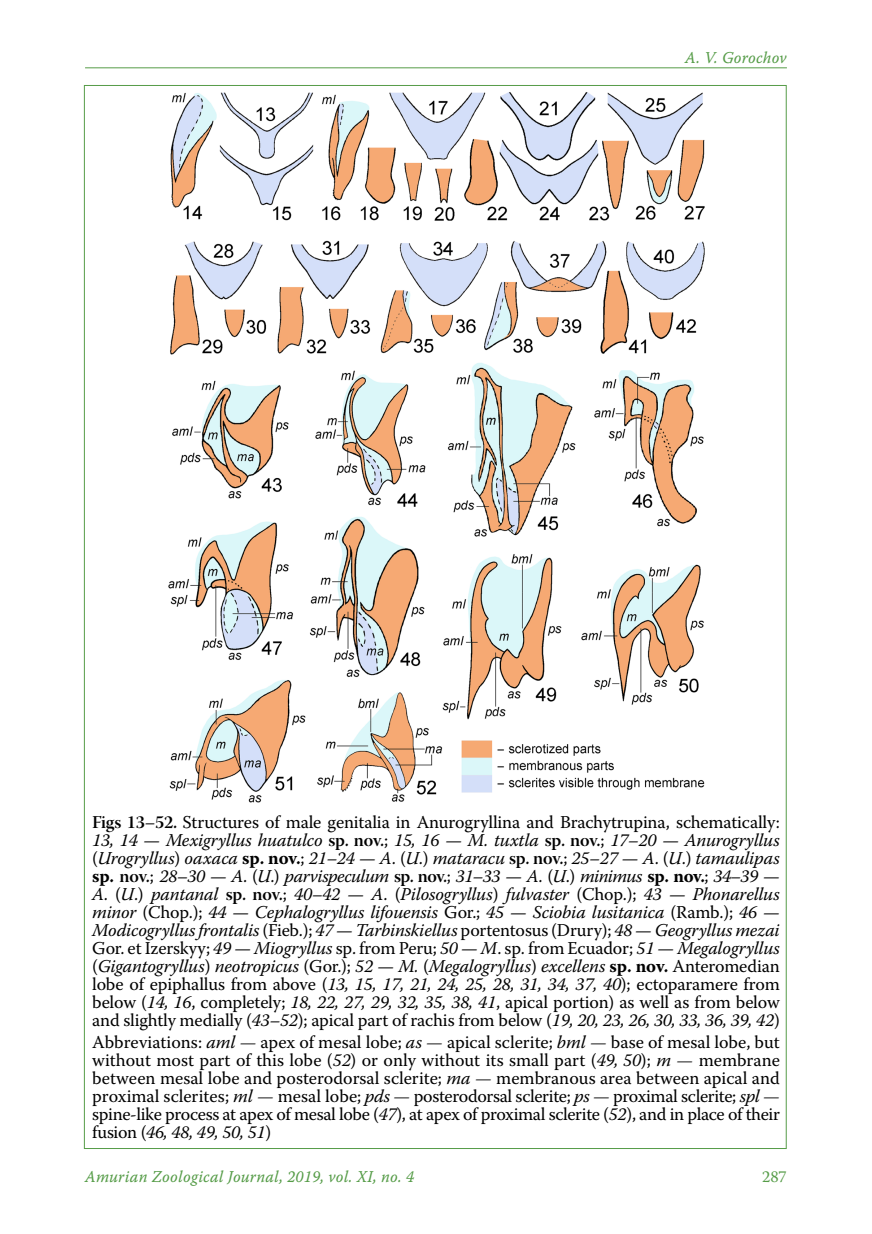
<style>
.page{position:relative;width:872px;height:1234px;background:#fff}
.page>*{position:absolute;margin:0;border:0;box-sizing:border-box;transform-origin:0 0}
.t1{font:italic 18px/18px "Warnock Pro";letter-spacing:-.01em;color:#000;text-align:justify}
.t2{font:18px/18px "Warnock Pro";letter-spacing:-.02em;color:#000;text-align:justify}
.t3{font:16.5px "Warnock Pro It Capt";letter-spacing:.01em;color:#569c48;scale:.95 1}
.t4{font:16.5px "Warnock Pro";color:#569c48}
.s1{font-family:"Warnock Pro Semibold Subh";font-style:normal}
.s2{font-style:normal}
.s3{font-weight:700;font-style:normal}
.s4{font-style:italic}
.s5{color:#222}
</style>
<div class="page">
<img style="left:168px;top:92px;width:537px;height:711px">
<hr style="left:85px;top:67px;width:702px;height:1px;background:#569c48">
<p class="t3" style="left:685px;top:48px;width:109px">A. V. Gorochov</p>
<p class="t1" style="left:92px;top:812px;width:689px"><span class="s1">Figs 13–52.</span> <span class="s2">Structures of male genitalia in Anurogryllina and Brachytrupina, schematically:<br></span>13, 14 <span class="s2">—</span> Mexigryllus huatulco <span class="s1">sp. nov.</span><span class="s2">;</span> 15, 16 <span class="s2">—</span> M. tuxtla <span class="s1">sp. nov.</span><span class="s2">;</span> 17–20 <span class="s2">—</span> Anurogryllus <span class="s2">(</span>Urogryllus<span class="s2">)</span> oaxaca <span class="s3">sp. nov.</span><span class="s2">;</span> 21–24 <span class="s2">—</span> A<span class="s2">. (</span>U<span class="s2">.)</span> mataracu <span class="s1">sp. nov.</span><span class="s2">;</span> 25–27 <span class="s2">—</span> A<span class="s2">. (</span>U<span class="s2">.)</span> tamaulipas <span class="s3">sp.</span> <span class="s1">nov.</span><span class="s2">;</span> 28<span class="s2">–</span>30 <span class="s2">—</span> A<span class="s2">. (</span>U<span class="s2">.)</span> parvispeculum <span class="s1">sp. nov.</span><span class="s2">;</span> 31–33 <span class="s2">—</span> A<span class="s2">. (</span>U<span class="s2">.)</span> minimus <span class="s3">sp. nov.</span><span class="s2">;</span> 34–39 <span class="s2">— </span>A<span class="s2">. (</span>U<span class="s2">.)</span> pantanal <span class="s1">sp. nov.</span><span class="s2">;</span> 40–42 <span class="s2">—</span> A<span class="s2">. (</span>Pilosogryllus<span class="s2">)</span> fulvaster <span class="s2">(Chop.);</span> 43 <span class="s2">—</span> Phonarellus minor <span class="s2">(Chop.);</span> 44 <span class="s2">—</span> Cephalogryllus lifouensis <span class="s2">Gor.;</span> 45 <span class="s2">—</span> Sciobia lusitanica <span class="s2">(Ramb.);</span> 46 <span class="s2">— </span>Modicogryllus frontalis <span class="s2">(Fieb.);</span> 47 <span class="s2">—</span> Tarbinskiellus <span class="s2">portentosus (Drury);</span> 48 <span class="s2">—</span> Geogryllus mezai <span class="s2">Gor. et Izerskyy;</span> 49 <span class="s2">—</span> Miogryllus <span class="s2">sp. from Peru;</span> 50 <span class="s2">—</span> M<span class="s2">. sp. from Ecuador;</span> 51 <span class="s2">—</span> Megalogryllus <span class="s2">(</span>Gigantogryllus<span class="s2">)</span> neotropicus <span class="s2">(Gor.);</span> 52 <span class="s2">—</span> M. <span class="s2">(</span>Megalogryllus<span class="s2">)</span> excellens <span class="s3">sp. nov.</span> <span class="s2">Anteromedian lobe of epiphallus from above (</span>13, 15, 17, 21, 24, 25, 28, 31, 34, 37, 40<span class="s2">); ectoparamere from below (</span>14, 16<span class="s2">, completely;</span> 18, 22, 27, 29, 32, 35, 38, 41<span class="s2">, apical portion) as well as from below and slightly medially (</span>43–52<span class="s2">); apical part of rachis from below (</span>19, 20, 23, 26, 30, 33, 36, 39, 42<span class="s2">)</span></p>
<p class="t2" style="left:92px;top:1032px;width:689px">Abbreviations: <span class="s4">aml</span> <span class="s5">—</span> apex of mesal lobe; <span class="s4">as</span> <span class="s5">—</span> apical sclerite; <span class="s4">bml</span> <span class="s5">—</span> base of mesal lobe, but without most part of this lobe (<span class="s4">52</span>) or only without its small part (<span class="s4">49, 50</span>); <span class="s4">m</span> <span class="s5">—</span> membrane between mesal lobe and posterodorsal sclerite; <span class="s4">ma</span> <span class="s5">—</span> membranous area between apical and proximal sclerites; <span class="s4">ml</span> <span class="s5">—</span> mesal lobe; <span class="s4">pds</span> <span class="s5">—</span> posterodorsal sclerite; <span class="s4">ps</span> <span class="s5">—</span> proximal sclerite; <span class="s4">spl</span> <span class="s5">— </span>spine-like process at apex of mesal lobe (<span class="s4">47</span>), at apex of proximal sclerite (<span class="s4">52</span>), and in place of their fusion (<span class="s4">46, 48, 49, 50, 51</span>)</p>
<p class="t3" style="left:85px;top:1166px;width:348px">Amurian Zoological Journal, 2019, vol. XI, no. 4</p>
<p class="t4" style="left:762px;top:1166px;width:26px">287</p>
</div>
